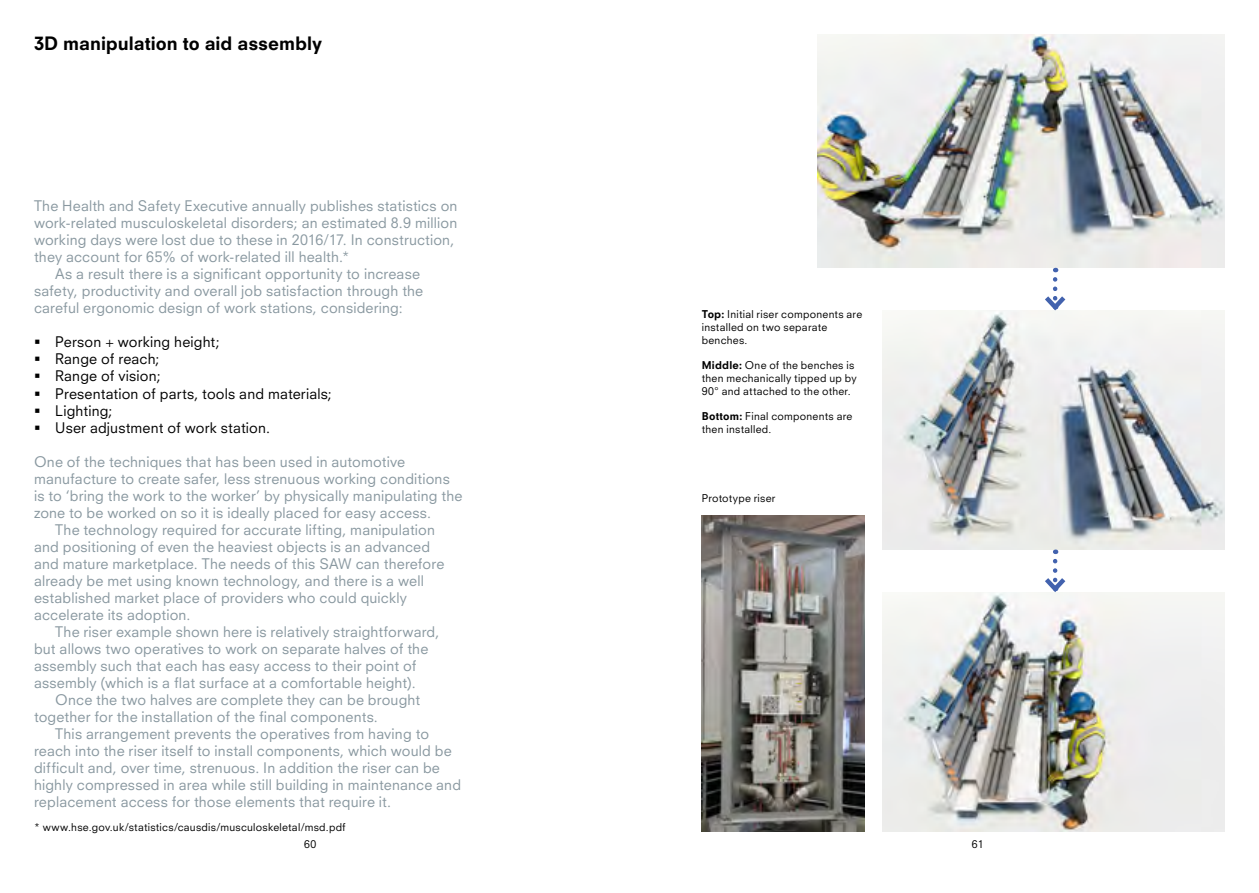
<style>
.page{position:relative;width:1259px;height:893px;background:#fff}
.page>*{position:absolute;margin:0;border:0;box-sizing:border-box;transform-origin:0 0}
.t1{font:800 18px "Neuzeit SLT Std";letter-spacing:-.005em;color:#000}
.t2{font:14.25px "Neuzeit SLT Std";letter-spacing:.01em;color:#8998a0}
.t3{font:14.25px/17px "Neuzeit SLT Std";letter-spacing:.01em;color:#000}
.t4{font:10.5px/12.8px "Neuzeit SLT Std";letter-spacing:.025em;color:#000}
.s1{font-weight:800}
</style>
<div class="page">
<img style="left:702px;top:515px;width:163px;height:316px">
<img style="left:817px;top:34px;width:408px;height:234px">
<img style="left:882px;top:310px;width:343px;height:240px">
<img style="left:882px;top:592px;width:343px;height:239px">
<svg style="left:1040px;top:279px;width:30px;height:35px"></svg>
<svg style="left:1040px;top:561px;width:30px;height:34px"></svg>
<p class="t1" style="left:34px;top:32px;width:290px">3D manipulation to aid assembly</p>
<p class="t2" style="left:34px;top:197px;width:425px">The Health and Safety Executive annually publishes statistics on</p>
<p class="t2" style="left:34px;top:214px;width:425px">work-related musculoskeletal disorders; an estimated 8.9 million</p>
<p class="t2" style="left:34px;top:231px;width:422px">working days were lost due to these in 2016/17. In construction,</p>
<p class="t2" style="left:34px;top:248px;width:317px">they account for 65% of work-related ill health.*</p>
<p class="t2" style="left:55px;top:265px;width:366px">As a result there is a significant opportunity to increase</p>
<p class="t2" style="left:34px;top:282px;width:391px">safety, productivity and overall job satisfaction through the</p>
<p class="t2" style="left:34px;top:299px;width:370px">careful ergonomic design of work stations, considering:</p>
<p class="t3" style="left:55px;top:334px;width:278px">Person + working height;<br>Range of reach;<br>Range of vision;<br>Presentation of parts, tools and materials;<br>Lighting;<br>User adjustment of work station.</p>
<p class="t2" style="left:34px;top:453px;width:373px">One of the techniques that has been used in automotive</p>
<p class="t2" style="left:34px;top:470px;width:417px">manufacture to create safer, less strenuous working conditions</p>
<p class="t2" style="left:34px;top:487px;width:430px">is to ‘bring the work to the worker’ by physically manipulating the</p>
<p class="t2" style="left:34px;top:504px;width:399px">zone to be worked on so it is ideally placed for easy access.</p>
<p class="t2" style="left:55px;top:521px;width:381px">The technology required for accurate lifting, manipulation</p>
<p class="t2" style="left:34px;top:538px;width:398px">and positioning of even the heaviest objects is an advanced</p>
<p class="t2" style="left:34px;top:555px;width:412px">and mature marketplace. The needs of this SAW can therefore</p>
<p class="t2" style="left:34px;top:572px;width:391px">already be met using known technology, and there is a well</p>
<p class="t2" style="left:34px;top:589px;width:374px">established market place of providers who could quickly</p>
<p class="t2" style="left:34px;top:606px;width:158px">accelerate its adoption.</p>
<p class="t2" style="left:55px;top:623px;width:386px">The riser example shown here is relatively straightforward,</p>
<p class="t2" style="left:34px;top:640px;width:396px">but allows two operatives to work on separate halves of the</p>
<p class="t2" style="left:34px;top:657px;width:384px">assembly such that each has easy access to their point of</p>
<p class="t2" style="left:34px;top:674px;width:383px">assembly (which is a flat surface at a comfortable height).</p>
<p class="t2" style="left:55px;top:691px;width:366px">Once the two halves are complete they can be brought</p>
<p class="t2" style="left:34px;top:708px;width:345px">together for the installation of the final components.</p>
<p class="t2" style="left:55px;top:725px;width:375px">This arrangement prevents the operatives from having to</p>
<p class="t2" style="left:34px;top:742px;width:419px">reach into the riser itself to install components, which would be</p>
<p class="t2" style="left:34px;top:759px;width:407px">difficult and, over time, strenuous. In addition the riser can be</p>
<p class="t2" style="left:34px;top:776px;width:428px">highly compressed in area while still building in maintenance and</p>
<p class="t2" style="left:34px;top:793px;width:358px">replacement access for those elements that require it.</p>
<p class="t4" style="left:34px;top:821px;width:313px">* www.hse.gov.uk/statistics/causdis/musculoskeletal/msd.pdf</p>
<p class="t4" style="left:702px;top:308px;width:162px"><span class="s1">Top:</span> Initial riser components are installed on two separate benches.</p>
<p class="t4" style="left:702px;top:359px;width:156px"><span class="s1">Middle:</span> One of the benches is then mechanically tipped up by<br>90° and attached to the other.</p>
<p class="t4" style="left:702px;top:410px;width:152px"><span class="s1">Bottom:</span> Final components are then installed.</p>
<p class="t4" style="left:702px;top:491px;width:75px">Prototype riser</p>
<p class="t4" style="left:304px;top:838px;width:14px">60</p>
<p class="t4" style="left:972px;top:838px;width:13px">61</p>
</div>
